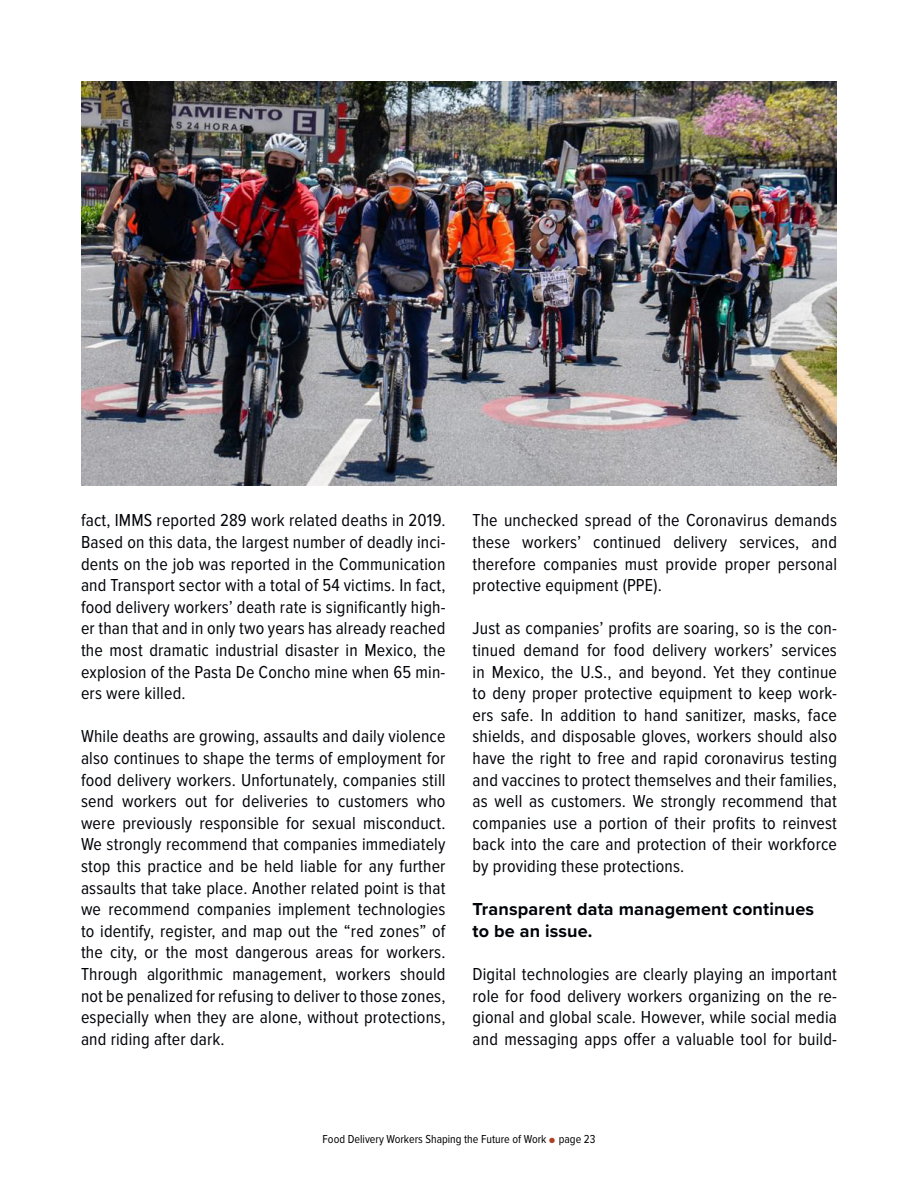
<style>
.page{position:relative;width:918px;height:1188px;background:#fff}
.page>*{position:absolute;margin:0;border:0;box-sizing:border-box;transform-origin:0 0}
.t1{font:18px/21.6px "Proxima Nova Cond";letter-spacing:.01em;color:#000309;text-align:justify}
.t2{font:700 18px/21.6px "Proxima Nova";letter-spacing:.01em;color:#000309}
.t3{font:12px "Proxima Nova Cond";color:#000}
.s1{color:#aa4224}
</style>
<div class="page">
<img style="left:81px;top:81px;width:756px;height:405px">
<p class="t1" style="left:81px;top:510px;width:366px">fact, IMMS reported 289 work related deaths in 2019.<br>Based on this data, the largest number of deadly inci&shy;dents on the job was reported in the Communication and Transport sector with a total of 54 victims. In fact, food delivery workers’ death rate is significantly high&shy;er than that and in only two years has already reached the most dramatic industrial disaster in Mexico, the explosion of the Pasta De Concho mine when 65 min&shy;ers were killed.</p>
<p class="t1" style="left:81px;top:726px;width:366px">While deaths are growing, assaults and daily violence also continues to shape the terms of employment for food delivery workers. Unfortunately, companies still send workers out for deliveries to customers who were previously responsible for sexual misconduct.<br>We strongly recommend that companies immediately stop this practice and be held liable for any further assaults that take place. Another related point is that we recommend companies implement technologies to identify, register, and map out the “red zones” of the city, or the most dangerous areas for workers.<br>Through algorithmic management, workers should not be penalized for refusing to deliver to those zones, especially when they are alone, without protections, and riding after dark.</p>
<p class="t1" style="left:472px;top:510px;width:366px">The unchecked spread of the Coronavirus demands these workers’ continued delivery services, and therefore companies must provide proper personal protective equipment (PPE).</p>
<p class="t1" style="left:472px;top:618px;width:366px">Just as companies’ profits are soaring, so is the con&shy;tinued demand for food delivery workers’ services in Mexico, the U.S., and beyond. Yet they continue to deny proper protective equipment to keep work&shy;ers safe. In addition to hand sanitizer, masks, face shields, and disposable gloves, workers should also have the right to free and rapid coronavirus testing and vaccines to protect themselves and their families, as well as customers. We strongly recommend that companies use a portion of their profits to reinvest back into the care and protection of their workforce by providing these protections.</p>
<p class="t2" style="left:473px;top:898px;width:343px">Transparent data management continues to be an issue.</p>
<p class="t1" style="left:473px;top:964px;width:366px">Digital technologies are clearly playing an important role for food delivery workers organizing on the re&shy;gional and global scale. However, while social media and messaging apps offer a valuable tool for build-</p>
<p class="t3" style="left:323px;top:1132px;width:274px">Food Delivery Workers Shaping the Future of Work <span class="s1">●</span> page 23</p>
</div>
